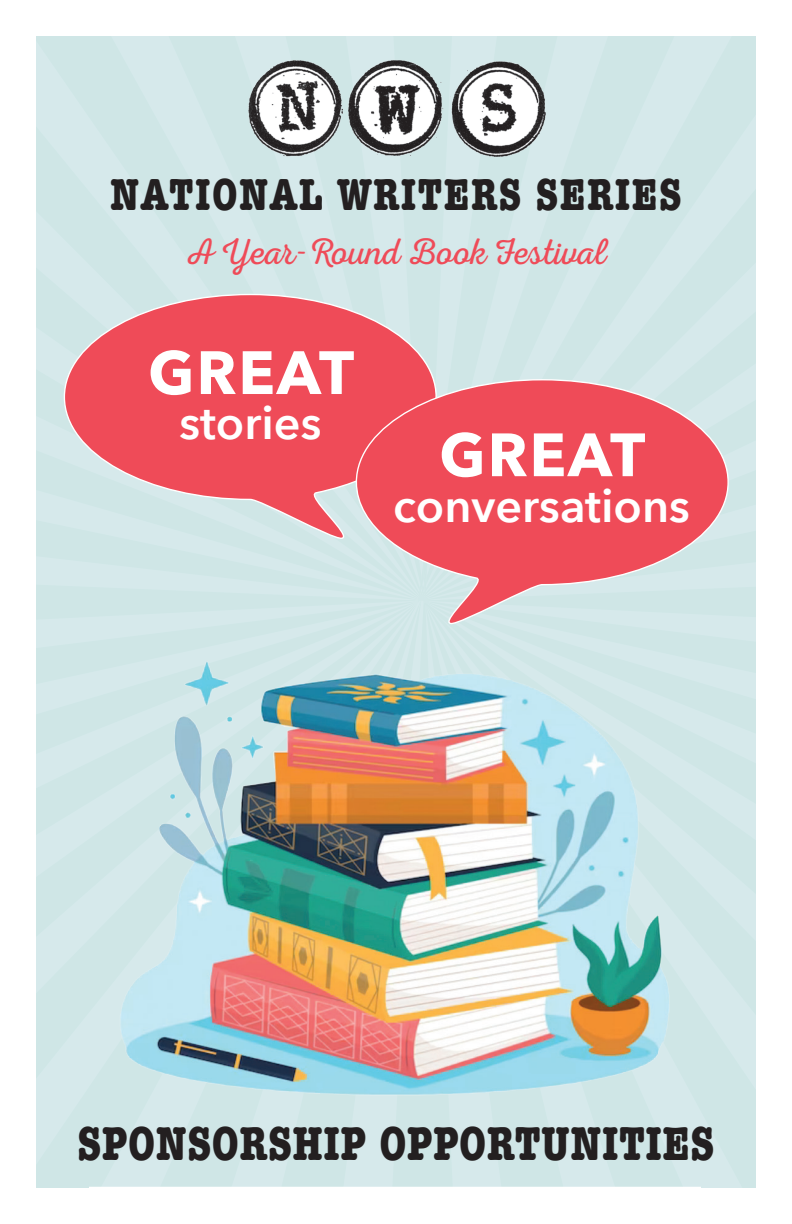
<style>
.page{position:relative;width:792px;height:1224px;background:#fff}
.page>*{position:absolute;margin:0;border:0;box-sizing:border-box;transform-origin:0 0}
.t1{font:700 60.4px "Avenir Next";letter-spacing:.03em;color:#fff}
.t2{font:700 condensed 49px "American Typewriter";letter-spacing:.01em;color:#231f20}
.t3{font:600 46.6px "Avenir Next";color:#fff}
.t4{font:700 condensed 46px "American Typewriter";letter-spacing:.03em;color:#231f20}
.t5{font:37.2px "Nexa Rust Script L 00";color:#ef4b58}
</style>
<div class="page">
<div style="left:700px;top:1018px;width:56px;height:170px;background:#cfe6e6"></div>
<div style="left:700px;top:891px;width:56px;height:127px;background:#cfe6e6"></div>
<div style="left:700px;top:791px;width:56px;height:100px;background:#cfe6e6"></div>
<div style="left:700px;top:704px;width:56px;height:87px;background:#cfe6e6"></div>
<div style="left:36px;top:704px;width:54px;height:484px;background:#cfe6e6"></div>
<div style="left:36px;top:36px;width:720px;height:668px;background:#cfe6e6"></div>
<img style="left:247px;top:56px;width:299px;height:101px">
<svg style="left:63px;top:293px;width:375px;height:246px;background:#e67c85"></svg>
<svg style="left:355px;top:378px;width:375px;height:246px;background:#ea6671"></svg>
<img style="left:90px;top:573px;width:610px;height:614px">
<p class="t4" style="left:110px;top:158px;width:573px">NATIONAL WRITERS SERIES</p>
<p class="t5" style="left:186px;top:231px;width:422px">A Year-Round Book Festival</p>
<p class="t1" style="left:148px;top:321px;width:207px">GREAT</p>
<p class="t3" style="left:179px;top:383px;width:144px">stories</p>
<p class="t1" style="left:439px;top:403px;width:207px">GREAT</p>
<p class="t3" style="left:393px;top:465px;width:298px">conversations</p>
<p class="t2" style="left:77px;top:1105px;width:639px">SPONSORSHIP OPPORTUNITIES</p>
</div>
